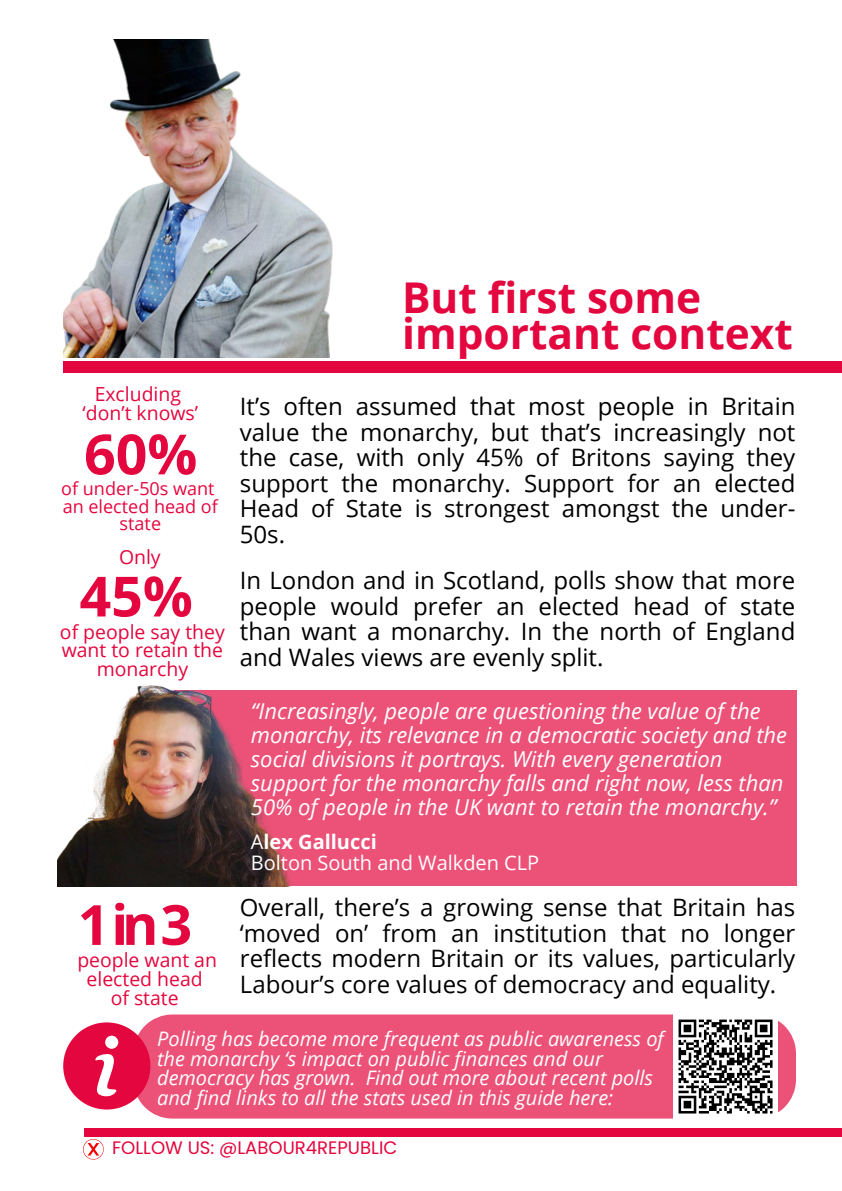
<style>
.page{position:relative;width:842px;height:1191px;background:#fff}
.page>*{position:absolute;margin:0;border:0;box-sizing:border-box;transform-origin:0 0}
.t1{font:700 55.4px "Open Sans";color:#e4063e}
.t2{font:700 42.4px/36px "Open Sans";color:#e4063e}
.t3{font:24px/25.6px "Open Sans";color:#000;text-align:justify}
.t4{font:italic 22px/24px "Open Sans";color:#fff}
.t5{font:italic 20px/19.4px "Open Sans";color:#fff}
.t6{font:20px "Open Sans";color:#fff}
.t7{font:700 20px "Open Sans";color:#fff}
.t8{font:19.4px/18.8px "Open Sans";color:#e4063e;text-align:center}
.t9{font:18px/18px "Open Sans";color:#e4063e;text-align:center}
.t10{font:18px "Poppins";color:#e4063e}
.s1{font-weight:400}
</style>
<div class="page">
<div style="left:63px;top:362px;width:779px;height:11px;background:#e4063e"></div>
<img style="left:63px;top:39px;width:270px;height:318px">
<div style="left:174px;top:691px;width:622px;height:195px;background:#ec5178"></div>
<div style="left:84px;top:1129px;width:758px;height:7px;background:#e4063e"></div>
<img style="left:58px;top:685px;width:241px;height:201px">
<svg style="left:83px;top:1139px;width:21px;height:21px"></svg>
<div style="left:147px;top:1014px;width:649px;height:105px;background:#ec5178"></div>
<svg style="left:63px;top:1022px;width:87px;height:87px"></svg>
<div style="left:673px;top:1014px;width:104px;height:105px;background:#fff"></div>
<svg style="left:678px;top:1019px;width:95px;height:95px"></svg>
<h3 class="t8" style="left:95px;top:384px;width:88px">Excluding</h3>
<h1 class="t8" style="left:83px;top:403px;width:117px">‘don’t knows’</h1>
<p class="t1" style="left:84px;top:415px;width:115px">60%</p>
<p class="t9" style="left:61px;top:479px;width:155px">of under-50s want</p>
<h1 class="t9" style="left:63px;top:497px;width:157px">an elected head of state</h1>
<h4 class="t8" style="left:119px;top:547px;width:43px">Only</h4>
<h4 class="t1" style="left:79px;top:557px;width:115px">45%</h4>
<h4 class="t8" style="left:60px;top:622px;width:166px">of people say they want to retain the monarchy</h4>
<h3 class="t1" style="left:78px;top:886px;width:116px">1 in 3</h3>
<p class="t8" style="left:77px;top:951px;width:141px">people want an elected head</p>
<p class="t8" style="left:111px;top:988px;width:69px">of state</p>
<h4 class="t2" style="left:402px;top:278px;width:392px">But first some important context</h4>
<p class="t3" style="left:240px;top:393px;width:557px">It’s often assumed that most people in Britain value the monarchy, but that’s increasingly not the case, with only 45% of Britons saying they support the monarchy. Support for an elected Head of State is strongest amongst the under-50s.</p>
<p class="t3" style="left:240px;top:567px;width:557px">In London and in Scotland, polls show that more people would prefer an elected head of state than want a monarchy. In the north of England and Wales views are evenly split.</p>
<p class="t4" style="left:251px;top:698px;width:537px">“Increasingly, people are questioning the value of the monarchy, its relevance in a democratic society and the social divisions it portrays. With every generation support for the monarchy falls and right now, less than 50% of people in the UK want to retain the monarchy.”</p>
<p class="t7" style="left:251px;top:828px;width:127px"><span class="s1">A</span>lex Gallucci</p>
<p class="t6" style="left:251px;top:849px;width:290px">Bolton South and Walkden CLP</p>
<p class="t3" style="left:240px;top:894px;width:557px">Overall, there’s a growing sense that Britain has ‘moved on’ from an institution that no longer reflects modern Britain or its values, particularly Labour’s core values of democracy and equality.</p>
<h1 class="t5" style="left:157px;top:1029px;width:508px">Polling has become more frequent as public awareness of the monarchy ‘s impact on public finances and our democracy has grown. Find out more about recent polls and find links to all the stats used in this guide here:</h1>
<p class="t10" style="left:112px;top:1135px;width:287px">FOLLOW US: @LABOUR4REPUBLIC</p>
</div>
